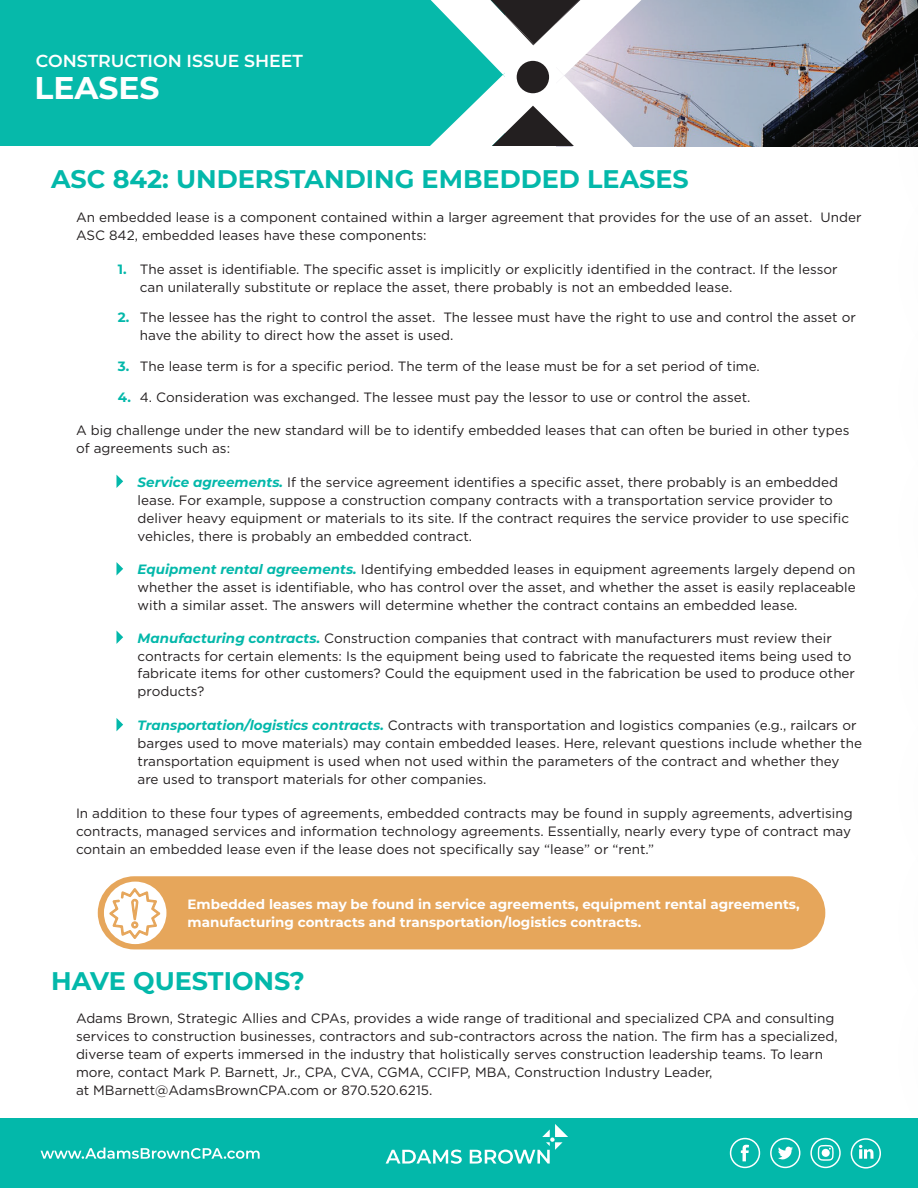
<style>
.page{position:relative;width:918px;height:1188px;background:#fff}
.page>*{position:absolute;margin:0;border:0;box-sizing:border-box;transform-origin:0 0}
.t1{font:700 31.35px "Montserrat";color:#fff}
.t2{font:700 25.5px "Montserrat";color:#03b8aa}
.t3{font:600 17.4px "Montserrat";color:#fff}
.t4{font:13.5px/18px "Gotham";color:#231f20}
.t5{font:700 13.5px/18px "Montserrat";color:#fff}
.t6{font:700 13.5px "Montserrat";color:#03b8aa}
.s1{font-family:"Montserrat";font-weight:700;color:#03b8aa}
.s2{font-family:"Montserrat";font-weight:700;font-style:italic;color:#03b8aa}
</style>
<div class="page">
<img style="left:644px;top:0;width:274px;height:146px">
<div style="left:1px;top:0;width:504px;height:146px;background:#06b9aa"></div>
<svg style="left:430px;top:0;width:214px;height:147px"></svg>
<div style="left:517px;top:61px;width:32px;height:32px;background:#231f20;border-radius:50%"></div>
<div style="left:0;top:1118px;width:918px;height:70px;background:#03b8aa"></div>
<svg style="left:386px;top:1150px;width:76px;height:14px"></svg>
<svg style="left:470px;top:1124px;width:98px;height:40px"></svg>
<svg style="left:41px;top:1148px;width:219px;height:11px"></svg>
<div style="left:730px;top:1138px;width:30px;height:30px;border:3px solid #fff;border-radius:50%"></div>
<svg style="left:731px;top:1139px;width:28px;height:28px"></svg>
<div style="left:851px;top:1138px;width:30px;height:31px;border:3px solid #fff;border-radius:50%"></div>
<div style="left:852px;top:1140px;width:28px;height:27px;background:#03b8aa;border-radius:50%"></div>
<svg style="left:859px;top:1145px;width:11px;height:14px"></svg>
<div style="left:770px;top:1138px;width:30px;height:30px;border:3px solid #fff;border-radius:50%"></div>
<div style="left:772px;top:1139px;width:27px;height:28px;background:#03b8aa;border-radius:50%"></div>
<svg style="left:778px;top:1146px;width:15px;height:14px"></svg>
<div style="left:810px;top:1138px;width:31px;height:30px;border:3px solid #fff;border-radius:50%"></div>
<div style="left:812px;top:1139px;width:27px;height:28px;background:#03b8aa;border-radius:50%"></div>
<svg style="left:818px;top:1145px;width:16px;height:16px"></svg>
<svg style="left:116px;top:475px;width:7px;height:13px"></svg>
<svg style="left:116px;top:562px;width:7px;height:13px"></svg>
<svg style="left:116px;top:631px;width:7px;height:13px"></svg>
<svg style="left:116px;top:718px;width:7px;height:13px"></svg>
<img style="left:870px;top:1px;width:48px;height:125px">
<img style="left:870px;top:1138px;width:11px;height:30px">
<img style="left:870px;top:126px;width:48px;height:21px">
<div style="left:99px;top:877px;width:725px;height:71px;background:#e6a65b;border-radius:35px"></div>
<div style="left:98px;top:876px;width:727px;height:73px;border:2px solid #e6a65b;border-radius:35px"></div>
<div style="left:104px;top:882px;width:62px;height:62px;background:#fff;border-radius:50%"></div>
<svg style="left:108px;top:876px;width:53px;height:74px"></svg>
<p class="t3" style="left:36px;top:48px;width:269px">CONSTRUCTION ISSUE SHEET</p>
<h1 class="t1" style="left:34px;top:65px;width:127px">LEASES</h1>
<h2 class="t2" style="left:51px;top:161px;width:639px">ASC 842: UNDERSTANDING EMBEDDED LEASES</h2>
<p class="t4" style="left:76px;top:208px;width:787px">An embedded lease is a component contained within a larger agreement that provides for the use of an asset. Under<br>ASC 842, embedded leases have these components:</p>
<p class="t6" style="left:118px;top:259px;width:10px">1.</p>
<p class="t4" style="left:140px;top:260px;width:699px">The asset is identifiable. The specific asset is implicitly or explicitly identified in the contract. If the lessor can unilaterally substitute or replace the asset, there probably is not an embedded lease.</p>
<p class="t4" style="left:140px;top:308px;width:718px;text-indent:-22px"><span class="s1">2.</span> The lessee has the right to control the asset. The lessee must have the right to use and control the asset or have the ability to direct how the asset is used.</p>
<p class="t4" style="left:118px;top:357px;width:644px"><span class="s1">3.</span> The lease term is for a specific period. The term of the lease must be for a set period of time.</p>
<p class="t4" style="left:118px;top:388px;width:634px"><span class="s1">4.</span> 4. Consideration was exchanged. The lessee must pay the lessor to use or control the asset.</p>
<p class="t4" style="left:76px;top:421px;width:775px">A big challenge under the new standard will be to identify embedded leases that can often be buried in other types of agreements such as:</p>
<p class="t4" style="left:138px;top:473px;width:713px"><span class="s2">Service agreements.</span> If the service agreement identifies a specific asset, there probably is an embedded lease. For example, suppose a construction company contracts with a transportation service provider to deliver heavy equipment or materials to its site. If the contract requires the service provider to use specific vehicles, there is probably an embedded contract.</p>
<p class="t4" style="left:138px;top:560px;width:720px;text-align:justify"><span class="s2">Equipment rental agreements.</span> Identifying embedded leases in equipment agreements largely depend on whether the asset is identifiable, who has control over the asset, and whether the asset is easily replaceable with a similar asset. The answers will determine whether the contract contains an embedded lease.</p>
<p class="t4" style="left:138px;top:628px;width:719px"><span class="s2">Manufacturing contracts.</span> Construction companies that contract with manufacturers must review their contracts for certain elements: Is the equipment being used to fabricate the requested items being used to fabricate items for other customers? Could the equipment used in the fabrication be used to produce other products?</p>
<p class="t4" style="left:138px;top:716px;width:726px"><span class="s2">Transportation/logistics contracts.</span> Contracts with transportation and logistics companies (e.g., railcars or barges used to move materials) may contain embedded leases. Here, relevant questions include whether the transportation equipment is used when not used within the parameters of the contract and whether they are used to transport materials for other companies.</p>
<p class="t4" style="left:76px;top:804px;width:778px">In addition to these four types of agreements, embedded contracts may be found in supply agreements, advertising contracts, managed services and information technology agreements. Essentially, nearly every type of contract may contain an embedded lease even if the lease does not specifically say “lease” or “rent.”</p>
<p class="t5" style="left:188px;top:895px;width:614px">Embedded leases may be found in service agreements, equipment rental agreements, manufacturing contracts and transportation/logistics contracts.</p>
<h2 class="t2" style="left:51px;top:962px;width:255px">HAVE QUESTIONS?</h2>
<p class="t4" style="left:76px;top:1009px;width:763px">Adams Brown, Strategic Allies and CPAs, provides a wide range of traditional and specialized CPA and consulting services to construction businesses, contractors and sub-contractors across the nation. The firm has a specialized, diverse team of experts immersed in the industry that holistically serves construction leadership teams. To learn more, contact Mark P. Barnett, Jr., CPA, CVA, CGMA, CCIFP, MBA, Construction Industry Leader,<br>at MBarnett@AdamsBrownCPA.com or 870.520.6215.</p>
</div>
